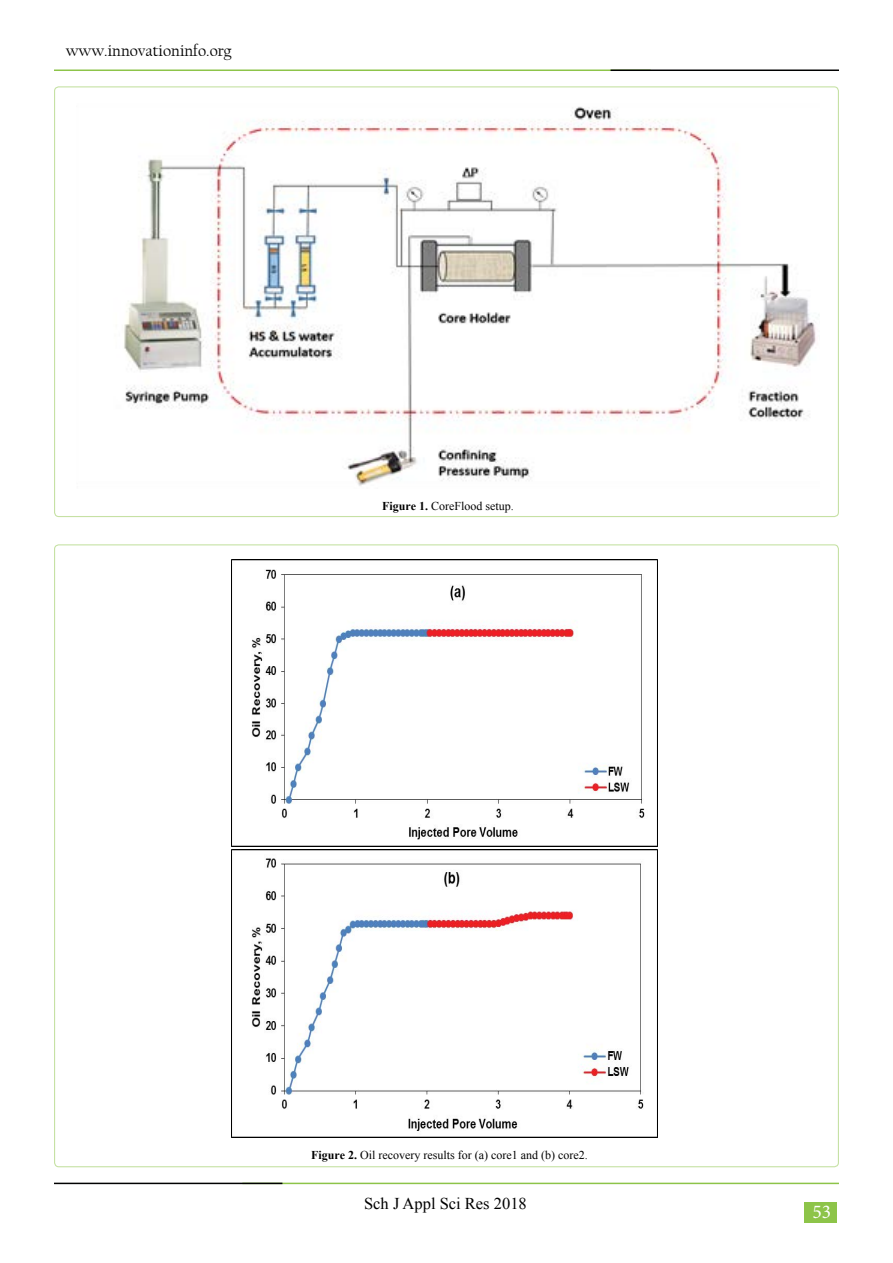
<style>
.page{position:relative;width:893px;height:1263px;background:#fff}
.page>*{position:absolute;margin:0;border:0;box-sizing:border-box;transform-origin:0 0}
.t1{font:19.5px "Minion Pro";color:#fff}
.t2{font:16.5px "Californian FB";color:#000}
.t3{font:16.5px "Times New Roman";color:#000}
.t4{font:12px "Times New Roman";color:#000}
.s1{font-weight:700}
</style>
<div class="page">
<div style="left:804px;top:1202px;width:32px;height:21px;background:#8dc449"></div>
<hr style="left:54px;top:70px;width:597px;height:1px;background:#8dc449">
<hr style="left:610px;top:70px;width:229px;height:1px;background:#000101">
<hr style="left:242px;top:1183px;width:597px;height:1px;background:#8dc449">
<hr style="left:54px;top:1183px;width:228px;height:1px;background:#000101">
<img style="left:124px;top:106px;width:695px;height:380px">
<img style="left:231px;top:559px;width:427px;height:288px">
<img style="left:231px;top:849px;width:427px;height:288px">
<h2 class="t2" style="left:66px;top:42px;width:167px">www.innovationinfo.org</h2>
<p class="t4" style="left:382px;top:498px;width:133px"><span class="s1">Figure 1.</span> CoreFlood setup.</p>
<p class="t4" style="left:311px;top:1146px;width:278px"><span class="s1">Figure 2.</span> Oil recovery results for (a) core1 and (b) core2.</p>
<h2 class="t3" style="left:364px;top:1192px;width:164px">Sch J Appl Sci Res 2018</h2>
<h1 class="t1" style="left:812px;top:1199px;width:20px">53</h1>
</div>
